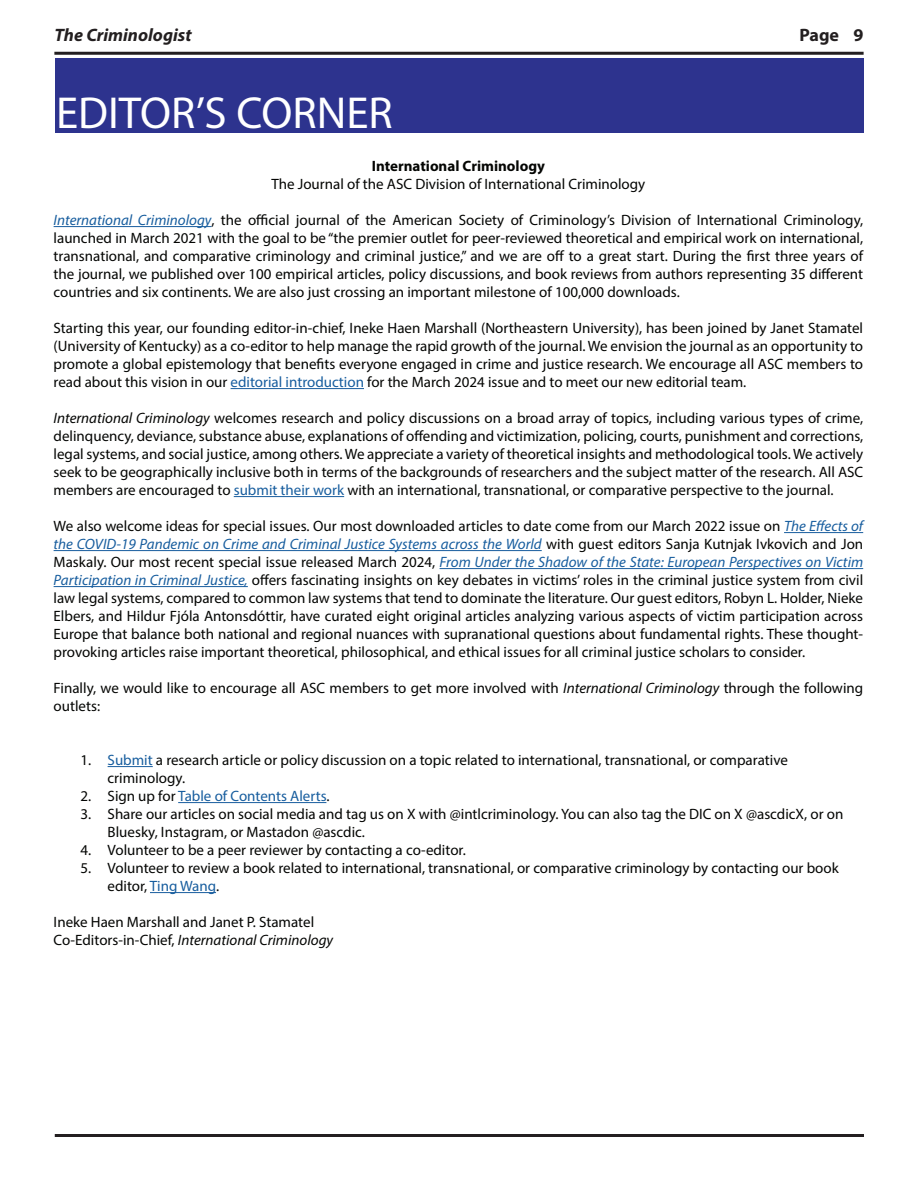
<style>
.page{position:relative;width:918px;height:1188px;background:#fff}
.page>*{position:absolute;margin:0;border:0;box-sizing:border-box;transform-origin:0 0}
.t1{font:45px "Myriad Pro";color:#fff}
.t2{font:italic 700 18px "Myriad Pro";color:#231f20}
.t3{font:700 18px "Myriad Pro";color:#231f20}
.t4{font:15px/18px "Myriad Pro";color:#040503;text-align:justify}
.t5{font:italic 15px "Myriad Pro";color:#040503}
.t6{font:15px "Myriad Pro";color:#175d9e}
.t7{font:700 15px "Myriad Pro";color:#040503}
.s1{font-style:italic;color:#175d9e}
.s2{color:#175d9e}
.s3{font-style:italic}
.s4{color:#040503}
.s5{font-style:normal}
</style>
<div class="page">
<hr style="left:54px;top:52px;width:810px;height:3px;background:#231f20">
<hr style="left:55px;top:1134px;width:809px;height:3px;background:#231f20">
<div style="left:55px;top:58px;width:808px;height:75px;background:#2d338e"></div>
<hr style="left:54px;top:226px;width:158px;height:1px;background:#175d9e">
<hr style="left:231px;top:388px;width:133px;height:1px;background:#175d9e">
<hr style="left:234px;top:496px;width:110px;height:1px;background:#175d9e">
<hr style="left:784px;top:532px;width:79px;height:1px;background:#175d9e">
<hr style="left:54px;top:550px;width:488px;height:1px;background:#175d9e">
<hr style="left:440px;top:568px;width:423px;height:1px;background:#175d9e">
<hr style="left:54px;top:586px;width:194px;height:1px;background:#175d9e">
<hr style="left:108px;top:766px;width:45px;height:1px;background:#175d9e">
<hr style="left:178px;top:802px;width:148px;height:1px;background:#175d9e">
<hr style="left:150px;top:892px;width:66px;height:1px;background:#175d9e">
<p class="t2" style="left:54px;top:23px;width:139px">The Criminologist</p>
<p class="t3" style="left:799px;top:23px;width:66px">Page 9</p>
<p class="t1" style="left:56px;top:85px;width:338px">EDITOR’S CORNER</p>
<p class="t7" style="left:372px;top:156px;width:175px">International Criminology</p>
<p class="t4" style="left:271px;top:175px;width:375px">The Journal of the ASC Division of International Criminology</p>
<p class="t4" style="left:54px;top:211px;width:811px"><span class="s1">International Criminology</span>, the official journal of the American Society of Criminology’s Division of International Criminology, launched in March 2021 with the goal to be “the premier outlet for peer-reviewed theoretical and empirical work on international, transnational, and comparative criminology and criminal justice,” and we are off to a great start. During the first three years of the journal, we published over 100 empirical articles, policy discussions, and book reviews from authors representing 35 different countries and six continents. We are also just crossing an important milestone of 100,000 downloads.</p>
<p class="t4" style="left:54px;top:319px;width:811px">Starting this year, our founding editor-in-chief, Ineke Haen Marshall (Northeastern University), has been joined by Janet Stamatel (University of Kentucky) as a co-editor to help manage the rapid growth of the journal. We envision the journal as an opportunity to promote a global epistemology that benefits everyone engaged in crime and justice research. We encourage all ASC members to read about this vision in our <span class="s2">editorial introduction</span> for the March 2024 issue and to meet our new editorial team.</p>
<p class="t4" style="left:54px;top:409px;width:811px"><span class="s3">International Criminology</span> welcomes research and policy discussions on a broad array of topics, including various types of crime, delinquency, deviance, substance abuse, explanations of offending and victimization, policing, courts, punishment and corrections, legal systems, and social justice, among others. We appreciate a variety of theoretical insights and methodological tools. We actively seek to be geographically inclusive both in terms of the backgrounds of researchers and the subject matter of the research. All ASC members are encouraged to <span class="s2">submit their work</span> with an international, transnational, or comparative perspective to the journal.</p>
<p class="t4" style="left:54px;top:517px;width:811px">We also welcome ideas for special issues. Our most downloaded articles to date come from our March 2022 issue on <span class="s1">The Effects of the COVID-19 Pandemic on Crime and Criminal Justice Systems across the World</span> with guest editors Sanja Kutnjak Ivkovich and Jon Maskaly. Our most recent special issue released March 2024, <span class="s1">From Under the Shadow of the State: European Perspectives on Victim Participation in Criminal Justice,</span> offers fascinating insights on key debates in victims’ roles in the criminal justice system from civil law legal systems, compared to common law systems that tend to dominate the literature. Our guest editors, Robyn L. Holder, Nieke Elbers, and Hildur Fjóla Antonsdóttir, have curated eight original articles analyzing various aspects of victim participation across Europe that balance both national and regional nuances with supranational questions about fundamental rights. These thought&shy;provoking articles raise important theoretical, philosophical, and ethical issues for all criminal justice scholars to consider.</p>
<p class="t4" style="left:54px;top:679px;width:811px">Finally, we would like to encourage all ASC members to get more involved with <span class="s3">International Criminology</span> through the following outlets:</p>
<p class="t4" style="left:108px;top:751px;width:682px;text-indent:-27px">1. <span class="s2">Submit</span> a research article or policy discussion on a topic related to international, transnational, or comparative criminology.</p>
<p class="t6" style="left:81px;top:787px;width:250px"><span class="s4">2. Sign up for</span> Table of Contents Alerts<span class="s4">.</span></p>
<p class="t4" style="left:108px;top:805px;width:737px;text-indent:-27px">3. Share our articles on social media and tag us on X with @intlcriminology. You can also tag the DIC on X @ascdicX, or on<br>Bluesky, Instagram, or Mastadon @ascdic.</p>
<p class="t4" style="left:81px;top:841px;width:387px">4. Volunteer to be a peer reviewer by contacting a co-editor.</p>
<p class="t4" style="left:108px;top:859px;width:733px;text-indent:-27px">5. Volunteer to review a book related to international, transnational, or comparative criminology by contacting our book editor, <span class="s2">Ting Wang</span>.</p>
<p class="t4" style="left:54px;top:913px;width:262px">Ineke Haen Marshall and Janet P. Stamatel</p>
<p class="t5" style="left:54px;top:931px;width:281px"><span class="s5">Co-Editors-in-Chief,</span> International Criminology</p>
</div>
